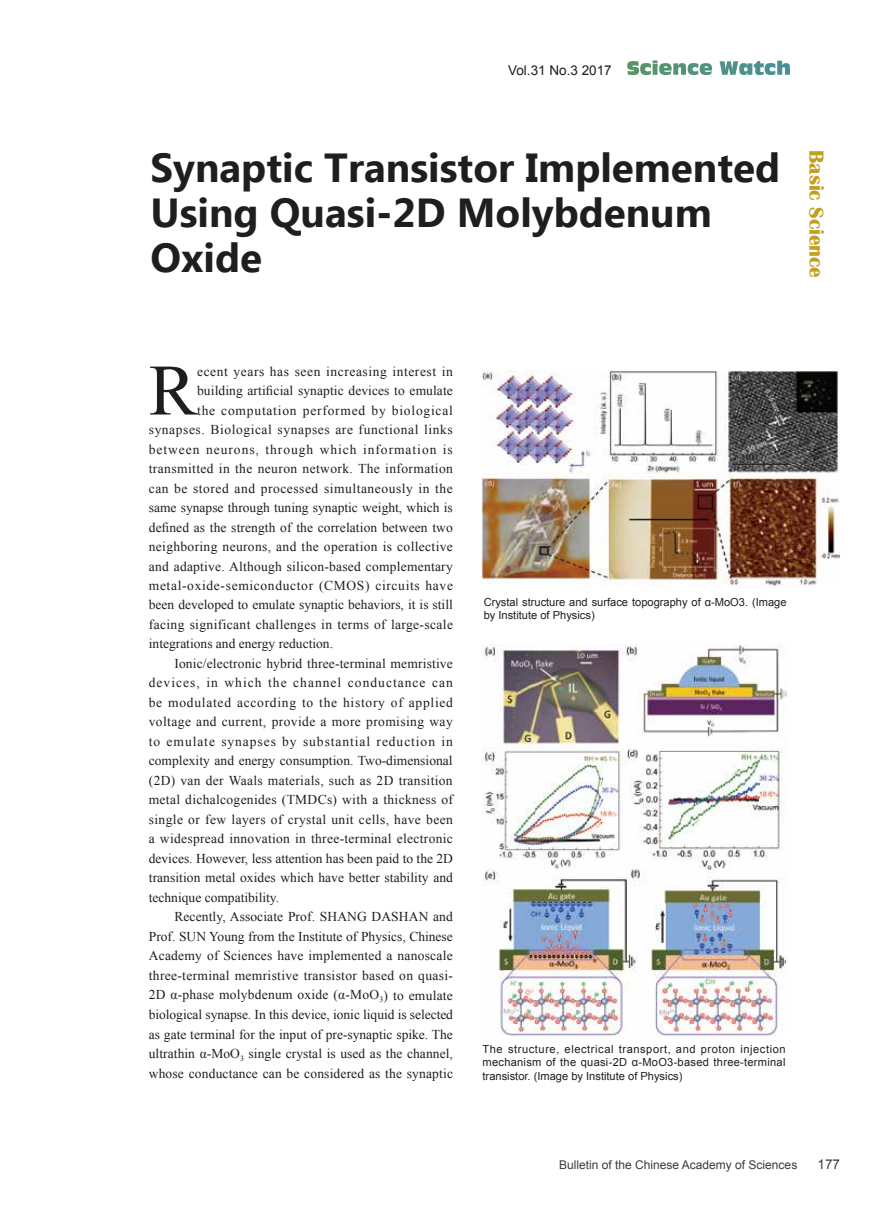
<style>
.page{position:relative;width:893px;height:1212px;background:#fff}
.page>*{position:absolute;margin:0;border:0;box-sizing:border-box;transform-origin:0 0}
.t1{font:72.45px "Times New Roman";color:#1f1e1d}
.t2{font:700 40.5px/45px "Ebrima";color:#1f1e1d}
.t3{font:700 21px "Britannic";color:#c39f20}
.t4{font:13.5px "Times New Roman";letter-spacing:.02em;color:#1f1e1d}
.t5{font:13.5px "Times New Roman";color:#1f1e1d}
.t6{font:13.5px "Times New Roman";letter-spacing:.07em;color:#1f1e1d}
.t7{font:13.5px "Times New Roman";letter-spacing:.04em;color:#1f1e1d}
.t8{font:13.5px "Times New Roman";letter-spacing:-.005em;color:#1f1e1d}
.t9{font:13.5px "Times New Roman";letter-spacing:.045em;color:#1f1e1d}
.t10{font:13.5px "Times New Roman";letter-spacing:.05em;color:#1f1e1d}
.t11{font:13.5px "Times New Roman";letter-spacing:.055em;color:#1f1e1d}
.t12{font:13.5px "Times New Roman";letter-spacing:.075em;color:#1f1e1d}
.t13{font:13.5px "Times New Roman";letter-spacing:.06em;color:#1f1e1d}
.t14{font:13.5px "Arial";color:#1f1e1d}
.t15{font:13.5px "Arial";color:#3e3a39}
.t16{font:12px "Arial";color:#3e3a39}
.t17{font:11.1px/13.5px "Arial";color:#1f1e1d}
.s1{font-family:"Antique Olive Compact";font-size:18px;color:#fff}
</style>
<div class="page">
<img style="left:482px;top:370px;width:357px;height:216px">
<img style="left:482px;top:644px;width:306px;height:393px">
<p class="t14" style="left:508px;top:61px;width:284px">Vol.31 No.3 2017 <span class="s1">Science Watch</span></p>
<h2 class="t2" style="left:151px;top:147px;width:631px">Synaptic Transistor Implemented<br>Using Quasi-2D Molybdenum<br>Oxide</h2>
<h3 class="t3" style="left:828px;top:150px;width:129px;rotate:90deg">Basic Science</h3>
<h1 class="t1" style="left:149px;top:342px;width:50px">R</h1>
<p class="t7" style="left:197px;top:362px;width:257px">ecent years has seen increasing interest in</p>
<p class="t4" style="left:197px;top:381px;width:257px">building artificial synaptic devices to emulate</p>
<p class="t13" style="left:197px;top:401px;width:257px">the computation performed by biological</p>
<p class="t9" style="left:149px;top:420px;width:305px">synapses. Biological synapses are functional links</p>
<p class="t6" style="left:149px;top:440px;width:306px">between neurons, through which information is</p>
<p class="t4" style="left:149px;top:459px;width:306px">transmitted in the neuron network. The information</p>
<p class="t7" style="left:149px;top:479px;width:305px">can be stored and processed simultaneously in the</p>
<p class="t5" style="left:149px;top:498px;width:306px">same synapse through tuning synaptic weight, which is</p>
<p class="t4" style="left:149px;top:518px;width:305px">defined as the strength of the correlation between two</p>
<p class="t4" style="left:149px;top:537px;width:305px">neighboring neurons, and the operation is collective</p>
<p class="t4" style="left:149px;top:557px;width:305px">and adaptive. Although silicon-based complementary</p>
<p class="t10" style="left:149px;top:576px;width:306px">metal-oxide-semiconductor (CMOS) circuits have</p>
<p class="t5" style="left:149px;top:596px;width:306px">been developed to emulate synaptic behaviors, it is still</p>
<p class="t4" style="left:149px;top:615px;width:306px">facing significant challenges in terms of large-scale</p>
<p class="t5" style="left:149px;top:635px;width:186px">integrations and energy reduction.</p>
<p class="t4" style="left:174px;top:654px;width:280px">Ionic/electronic hybrid three-terminal memristive</p>
<p class="t12" style="left:149px;top:674px;width:306px">devices, in which the channel conductance can</p>
<p class="t11" style="left:149px;top:693px;width:306px">be modulated according to the history of applied</p>
<p class="t4" style="left:149px;top:713px;width:305px">voltage and current, provide a more promising way</p>
<p class="t6" style="left:149px;top:732px;width:306px">to emulate synapses by substantial reduction in</p>
<p class="t4" style="left:149px;top:752px;width:305px">complexity and energy consumption. Two-dimensional</p>
<p class="t4" style="left:149px;top:771px;width:305px">(2D) van der Waals materials, such as 2D transition</p>
<p class="t4" style="left:149px;top:791px;width:306px">metal dichalcogenides (TMDCs) with a thickness of</p>
<p class="t4" style="left:149px;top:810px;width:306px">single or few layers of crystal unit cells, have been</p>
<p class="t4" style="left:149px;top:830px;width:306px">a widespread innovation in three-terminal electronic</p>
<p class="t5" style="left:149px;top:849px;width:306px">devices. However, less attention has been paid to the 2D</p>
<p class="t4" style="left:149px;top:869px;width:306px">transition metal oxides which have better stability and</p>
<p class="t5" style="left:149px;top:888px;width:132px">technique compatibility.</p>
<p class="t4" style="left:174px;top:908px;width:280px">Recently, Associate Prof. SHANG DASHAN and</p>
<p class="t5" style="left:149px;top:927px;width:306px">Prof. SUN Young from the Institute of Physics, Chinese</p>
<p class="t4" style="left:149px;top:947px;width:305px">Academy of Sciences have implemented a nanoscale</p>
<p class="t4" style="left:149px;top:966px;width:306px">three-terminal memristive transistor based on quasi-</p>
<p class="t4" style="left:149px;top:986px;width:306px">2D α-phase molybdenum oxide (α-MoO<sub>3</sub>) to emulate</p>
<p class="t8" style="left:149px;top:1005px;width:306px">biological synapse. In this device, ionic liquid is selected</p>
<p class="t5" style="left:149px;top:1025px;width:306px">as gate terminal for the input of pre-synaptic spike. The</p>
<p class="t4" style="left:149px;top:1044px;width:306px">ultrathin α-MoO<sub>3</sub> single crystal is used as the channel,</p>
<p class="t4" style="left:149px;top:1064px;width:306px">whose conductance can be considered as the synaptic</p>
<p class="t17" style="left:484px;top:595px;width:304px">Crystal structure and surface topography of α-MoO3. (Image by Institute of Physics)</p>
<p class="t17" style="left:483px;top:1042px;width:305px;text-align:justify">The structure, electrical transport, and proton injection mechanism of the quasi-2D α-MoO3-based three-terminal transistor. (Image by Institute of Physics)</p>
<p class="t16" style="left:559px;top:1157px;width:240px">Bulletin of the Chinese Academy of Sciences</p>
<p class="t15" style="left:817px;top:1156px;width:24px">177</p>
</div>
